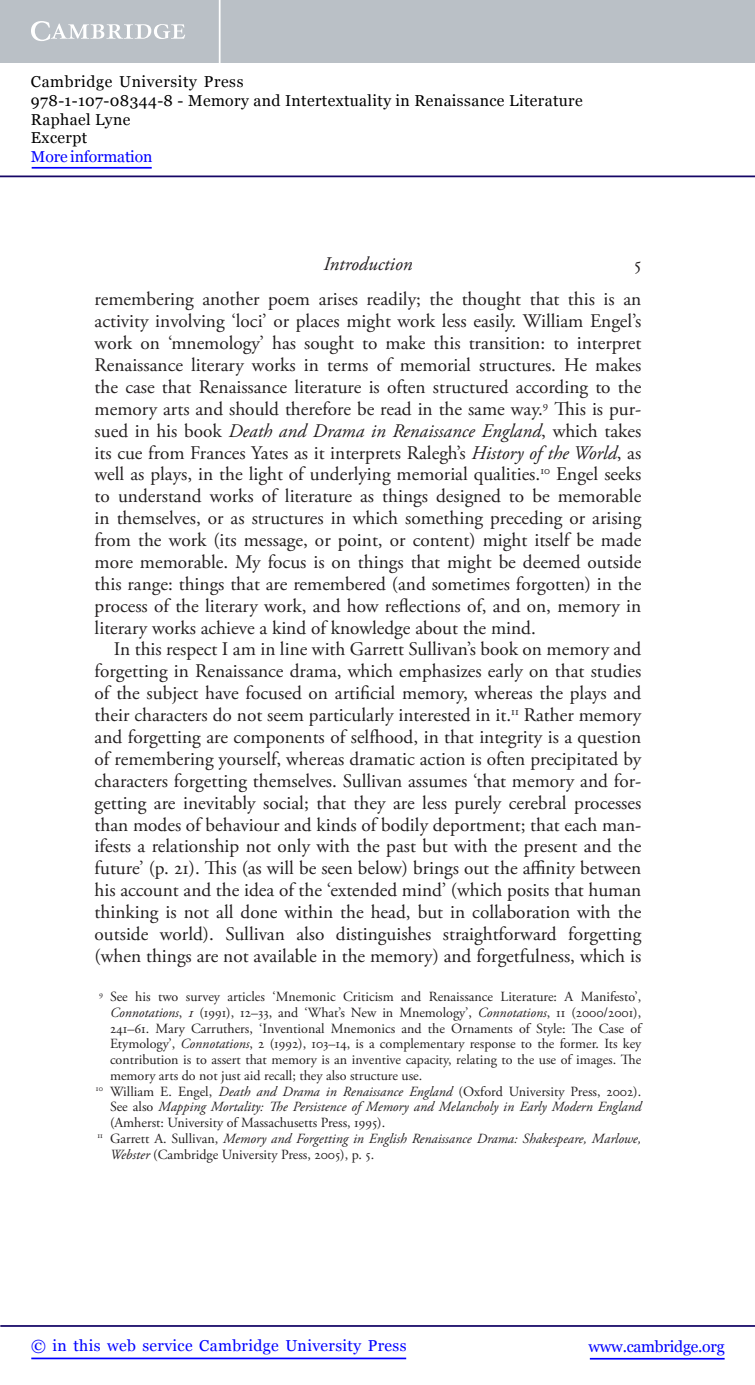
<style>
.page{position:relative;width:755px;height:1385px;background:#fff}
.page>*{position:absolute;margin:0;border:0;box-sizing:border-box;transform-origin:0 0}
.t1{font:19.25px/21.9px "Adobe Garamond Pro";color:#231f20;text-align:justify}
.t2{font:italic 19.25px "Adobe Garamond Pro";color:#231f20}
.t3{font:15.75px/18.6px "Georgia";letter-spacing:.025em;color:#000}
.t4{font:15.75px "Georgia";letter-spacing:.025em;color:#00f}
.t5{font:15.75px "Georgia";letter-spacing:-.015em;color:#00f}
.t6{font:15.75px "Georgia";letter-spacing:-.01em;color:#00f}
.t7{font:14px "Adobe Garamond Pro";color:#231f20}
.t8{font:italic 14px "Adobe Garamond Pro";color:#231f20}
.s1{font-style:italic}
.s2{font-style:normal}
</style>
<div class="page">
<hr style="left:589px;top:1358px;width:135px;height:1px;background:#00f">
<hr style="left:0;top:1325px;width:754px;height:2px;background:#150666">
<hr style="left:31px;top:1357px;width:375px;height:2px;background:#00f">
<div style="left:0;top:0;width:754px;height:63px;background:#bac0c6"></div>
<svg style="left:31px;top:21px;width:154px;height:20px"></svg>
<hr style="left:219px;top:0;width:1px;height:63px;background:#fff">
<hr style="left:0;top:175px;width:754px;height:2px;background:#150666">
<hr style="left:32px;top:167px;width:120px;height:2px;background:#00f">
<p class="t3" style="left:31px;top:73px;width:553px">Cambridge University Press<br>978-1-107-08344-8 - Memory and Intertextuality in Renaissance Literature<br>Raphael Lyne<br>Excerpt</p>
<p class="t6" style="left:31px;top:147px;width:123px">More information</p>
<p class="t2" style="left:323px;top:257px;width:90px">Introduction</p>
<p class="t1" style="left:94px;top:248px;width:548px;line-height:35px;text-align:right">5<br>remembering another poem arises readily; the thought that this is an</p>
<p class="t1" style="left:94px;top:312px;width:548px">activity involving ‘loci’ or places might work less easily. William Engel’s work on ‘mnemology’ has sought to make this transition: to interpret Renaissance literary works in terms of memorial structures. He makes the case that Renaissance literature is often structured according to the memory arts and should therefore be read in the same way. <sup>9</sup> This is pur&shy;sued in his book <span class="s1">Death and Drama in Renaissance England</span> , which takes its cue from Frances Yates as it interprets Ralegh’s <span class="s1">History of the World</span> , as well as plays, in the light of underlying memorial qualities. <sup>10</sup> Engel seeks to understand works of literature as things designed to be memorable in themselves, or as structures in which something preceding or arising from the work (its message, or point, or content) might itself be made more memorable. My focus is on things that might be deemed outside this range: things that are remembered (and sometimes forgotten) in the process of the literary work, and how reflections of, and on, memory in literary works achieve a kind of knowledge about the mind.</p>
<p class="t1" style="left:94px;top:640px;width:548px;text-indent:19px">In this respect I am in line with Garrett Sullivan’s book on memory and forgetting in Renaissance drama, which emphasizes early on that studies of the subject have focused on artificial memory, whereas the plays and their characters do not seem particularly interested in it. <sup>11</sup> Rather memory and forgetting are components of selfhood, in that integrity is a question of remembering yourself, whereas dramatic action is often precipitated by characters forgetting themselves. Sullivan assumes ‘that memory and for&shy;getting are inevitably social; that they are less purely cerebral processes than modes of behaviour and kinds of bodily deportment; that each man&shy;ifests a relationship not only with the past but with the present and the future’ (p. 21). This (as will be seen below) brings out the affinity between his account and the idea of the ‘extended mind’ (which posits that human thinking is not all done within the head, but in collaboration with the outside world). Sullivan also distinguishes straightforward forgetting (when things are not available in the memory) and forgetfulness, which is</p>
<p class="t7" style="left:99px;top:991px;width:543px"><sup>9</sup> See his two survey articles ‘ Mnemonic Criticism and Renaissance Literature: A Manifesto ’,</p>
<p class="t7" style="left:110px;top:1007px;width:532px"><span class="s1">Connotations</span> , <span class="s1">1</span> ( 1991 ), 12 – 33 , and ‘ What’s New in Mnemology’ , <span class="s1">Connotations</span> , 11 ( 2000/2001 ),</p>
<p class="t7" style="left:110px;top:1022px;width:534px">241–61 . Mary Carruthers , ‘ Inventional Mnemonics and the Ornaments of Style: The Case of</p>
<p class="t7" style="left:110px;top:1038px;width:532px">Etymology ’, <span class="s1">Connotations</span> , 2 ( 1992 ), 103–14 , is a complementary response to the former. Its key</p>
<p class="t7" style="left:110px;top:1054px;width:532px">contribution is to assert that memory is an inventive capacity, relating to the use of images. The</p>
<p class="t7" style="left:110px;top:1070px;width:313px">memory arts do not just aid recall; they also structure use.</p>
<p class="t7" style="left:96px;top:1085px;width:546px"><sup>10</sup> William E. Engel , <span class="s1">Death and Drama in Renaissance England</span> ( Oxford University Press , 2002 ) .</p>
<p class="t8" style="left:110px;top:1101px;width:532px"><span class="s2">See also</span> Mapping Mortality: The Persistence of Memory and Melancholy in Early Modern England</p>
<p class="t7" style="left:110px;top:1117px;width:276px">( Amherst : University of Massachusetts Press , 1995 ) .</p>
<p class="t8" style="left:97px;top:1133px;width:545px"><sup>11</sup> <span class="s2">Garrett A. Sullivan ,</span> Memory and Forgetting in English Renaissance Drama: Shakespeare, Marlowe,</p>
<p class="t7" style="left:110px;top:1148px;width:265px"><span class="s1">Webster</span> ( Cambridge University Press , 2005 ), p. 5 .</p>
<p class="t4" style="left:31px;top:1336px;width:376px">© in this web service Cambridge University Press</p>
<p class="t5" style="left:588px;top:1336px;width:137px">www.cambridge.org</p>
</div>
